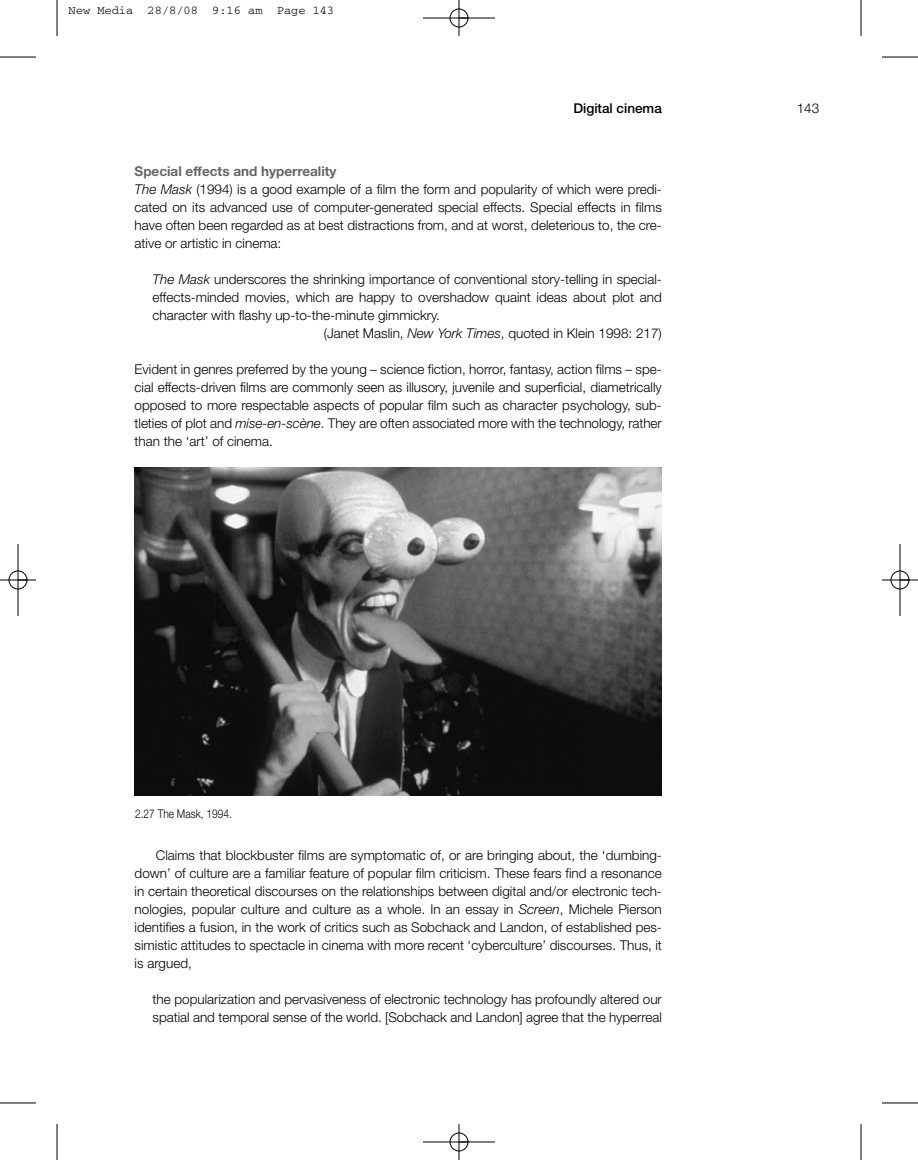
<style>
.page{position:relative;width:918px;height:1160px;background:#fff}
.page>*{position:absolute;margin:0;border:0;box-sizing:border-box;transform-origin:0 0}
.t1{font:300 13.5px/18px "Helvetica Neue";color:#000}
.t2{font:500 13.5px "Helvetica Neue";color:#000}
.t3{font:12px "Courier";color:#000}
.t4{font:300 12px "Helvetica Neue";color:#000;scale:.85 1}
.s1{font-weight:700;color:#666}
.s2{font-style:italic}
</style>
<div class="page">
<img style="left:135px;top:467px;width:527px;height:328px">
<hr style="left:57px;top:0;width:1px;height:36px;background:#000">
<hr style="left:0;top:57px;width:36px;height:1px;background:#000">
<hr style="left:861px;top:0;width:1px;height:36px;background:#000">
<hr style="left:882px;top:57px;width:36px;height:1px;background:#000">
<hr style="left:57px;top:1124px;width:1px;height:36px;background:#000">
<hr style="left:0;top:1102px;width:36px;height:1px;background:#000">
<hr style="left:861px;top:1124px;width:1px;height:36px;background:#000">
<hr style="left:882px;top:1102px;width:36px;height:1px;background:#000">
<div style="left:9px;top:570px;width:18px;height:19px;border:1px solid #fff;border-radius:50%"></div>
<div style="left:891px;top:570px;width:18px;height:19px;border:1px solid #fff;border-radius:50%"></div>
<hr style="left:423px;top:18px;width:72px;height:1px;background:#000">
<hr style="left:423px;top:1141px;width:72px;height:1px;background:#000">
<hr style="left:18px;top:544px;width:1px;height:72px;background:#000">
<hr style="left:900px;top:544px;width:1px;height:72px;background:#000">
<hr style="left:459px;top:0;width:1px;height:36px;background:#000">
<hr style="left:459px;top:1124px;width:1px;height:36px;background:#000">
<hr style="left:0;top:579px;width:36px;height:1px;background:#000">
<hr style="left:882px;top:579px;width:36px;height:1px;background:#000">
<div style="left:450px;top:9px;width:18px;height:18px;border:1px solid #000;border-radius:50%"></div>
<div style="left:450px;top:1132px;width:18px;height:19px;border:1px solid #000;border-radius:50%"></div>
<div style="left:9px;top:571px;width:18px;height:18px;border:1px solid #000;border-radius:50%"></div>
<div style="left:891px;top:571px;width:18px;height:18px;border:1px solid #000;border-radius:50%"></div>
<p class="t3" style="left:69px;top:6px;width:267px">New Media 28/8/08 9:16 am Page 143</p>
<p class="t2" style="left:573px;top:104px;width:90px">Digital cinema</p>
<p class="t1" style="left:797px;top:101px;width:24px">143</p>
<p class="t1" style="left:135px;top:164px;width:529px"><span class="s1">Special effects and hyperreality<br></span><span class="s2">The Mask</span> (1994) is a good example of a film the form and popularity of which were predi&shy;cated on its advanced use of computer-generated special effects. Special effects in films have often been regarded as at best distractions from, and at worst, deleterious to, the cre&shy;ative or artistic in cinema:</p>
<p class="t1" style="left:153px;top:272px;width:511px"><span class="s2">The Mask</span> underscores the shrinking importance of conventional story-telling in special-</p>
<p class="t1" style="left:153px;top:290px;width:511px">effects-minded movies, which are happy to overshadow quaint ideas about plot and</p>
<p class="t1" style="left:153px;top:308px;width:289px">character with flashy up-to-the-minute gimmickry.</p>
<p class="t1" style="left:324px;top:325px;width:339px">(Janet Maslin, <span class="s2">New York Times</span>, quoted in Klein 1998: 217)</p>
<p class="t1" style="left:135px;top:362px;width:529px;text-align:justify">Evident in genres preferred by the young – science fiction, horror, fantasy, action films – spe&shy;cial effects-driven films are commonly seen as illusory, juvenile and superficial, diametrically opposed to more respectable aspects of popular film such as character psychology, sub&shy;tleties of plot and <span class="s2">mise-en-scène</span>. They are often associated more with the technology, rather than the ‘art’ of cinema.</p>
<p class="t4" style="left:135px;top:809px;width:116px">2.27 The Mask, 1994.</p>
<p class="t1" style="left:135px;top:847px;width:529px;text-align:justify;text-indent:21px">Claims that blockbuster films are symptomatic of, or are bringing about, the ‘dumbing&shy;down’ of culture are a familiar feature of popular film criticism. These fears find a resonance in certain theoretical discourses on the relationships between digital and/or electronic tech&shy;nologies, popular culture and culture as a whole. In an essay in <span class="s2">Screen</span>, Michele Pierson identifies a fusion, in the work of critics such as Sobchack and Landon, of established pes&shy;simistic attitudes to spectacle in cinema with more recent ‘cyberculture’ discourses. Thus, it is argued,</p>
<p class="t1" style="left:153px;top:991px;width:511px">the popularization and pervasiveness of electronic technology has profoundly altered our spatial and temporal sense of the world. [Sobchack and Landon] agree that the hyperreal</p>
</div>
